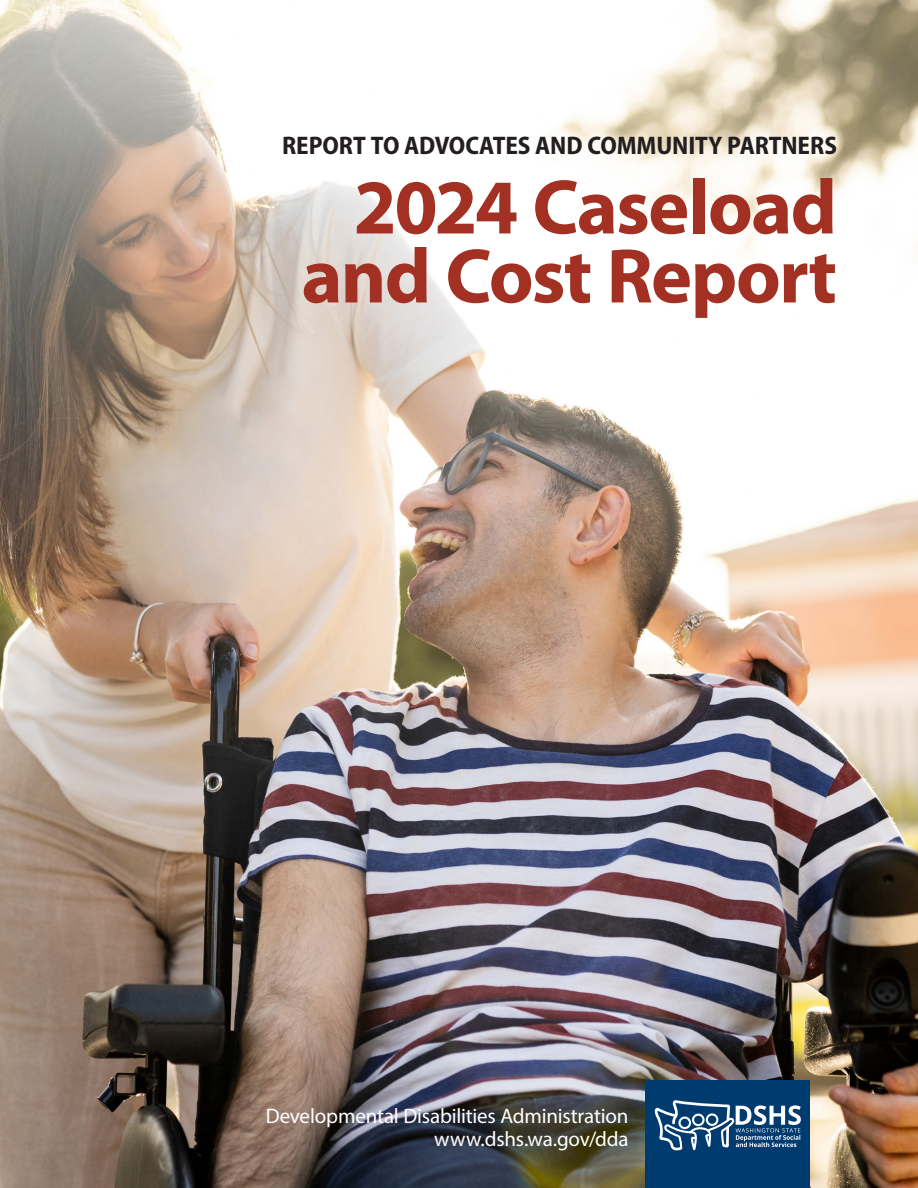
<style>
.page{position:relative;width:918px;height:1188px;background:#fff}
.page>*{position:absolute;margin:0;border:0;box-sizing:border-box;transform-origin:0 0}
.t1{font:700 78px/69px "Myriad Pro";letter-spacing:-.025em;color:#a33123;text-align:right}
.t2{font:700 semi-condensed 25.5px "Myriad Pro";letter-spacing:-.005em;color:#231f20}
.t3{font:21px "Myriad Pro";letter-spacing:-.01em;color:#fff}
</style>
<div class="page">
<img style="left:0;top:0;width:918px;height:1188px">
<div style="left:645px;top:1080px;width:165px;height:108px;background:#003b70"></div>
<svg style="left:654px;top:1101px;width:147px;height:50px"></svg>
<p class="t2" style="left:282px;top:131px;width:556px">REPORT TO ADVOCATES AND COMMUNITY PARTNERS</p>
<p class="t1" style="left:301px;top:174px;width:537px">2024 Caseload and Cost Report</p>
<p class="t3" style="left:266px;top:1103px;width:364px">Developmental Disabilities Administration</p>
<p class="t3" style="left:434px;top:1126px;width:196px">www.dshs.wa.gov/dda</p>
</div>
